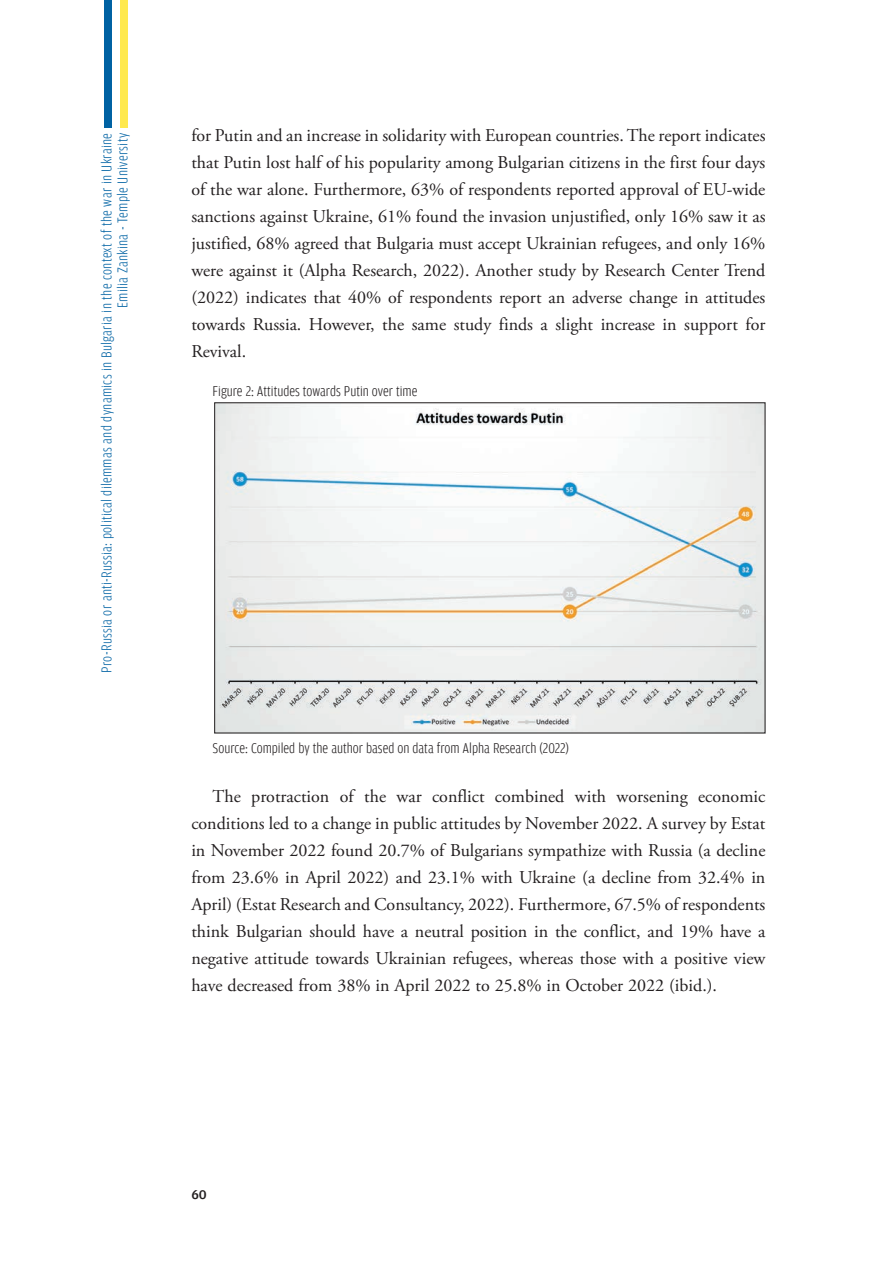
<style>
.page{position:relative;width:893px;height:1263px;background:#fff}
.page>*{position:absolute;margin:0;border:0;box-sizing:border-box;transform-origin:0 0}
.t1{font:18px/27px "Adobe Garamond Pro";color:#231f20;text-align:justify}
.t2{font:300 15px/15.9px "Amplitude Cond Light Z";letter-spacing:.02em;color:#0062a3;text-align:right}
.t3{font:300 15px "Amplitude Cond Light Z";color:#231f20}
.t4{font:13.5px "Amplitude Medium Z";color:#231f20}
</style>
<div class="page">
<div style="left:120px;top:0;width:8px;height:128px;background:#ffe94d"></div>
<div style="left:104px;top:0;width:8px;height:128px;background:#0062a3"></div>
<img style="left:216px;top:404px;width:547px;height:327px">
<p class="t2" style="left:99px;top:673px;width:541px;rotate:-90deg">Pro-Russia or anti-Russia: political dilemmas and dynamics in Bulgaria in the context of the war in Ukraine<br>Emilia Zankina - Temple University</p>
<p class="t1" style="left:191px;top:122px;width:576px">for Putin and an increase in solidarity with European countries. The report indicates that Putin lost half of his popularity among Bulgarian citizens in the first four days of the war alone. Furthermore, 63% of respondents reported approval of EU-wide sanctions against Ukraine, 61% found the invasion unjustified, only 16% saw it as justified, 68% agreed that Bulgaria must accept Ukrainian refugees, and only 16% were against it (Alpha Research, 2022). Another study by Research Center Trend (2022) indicates that 40% of respondents report an adverse change in attitudes towards Russia. However, the same study finds a slight increase in support for Revival.</p>
<p class="t3" style="left:213px;top:383px;width:206px">Figure 2: Attitudes towards Putin over time</p>
<p class="t3" style="left:213px;top:740px;width:358px">Source: Compiled by the author based on data from Alpha Research (2022)</p>
<p class="t1" style="left:191px;top:783px;width:576px;text-indent:21px">The protraction of the war conflict combined with worsening economic conditions led to a change in public attitudes by November 2022. A survey by Estat in November 2022 found 20.7% of Bulgarians sympathize with Russia (a decline from 23.6% in April 2022) and 23.1% with Ukraine (a decline from 32.4% in April) (Estat Research and Consultancy, 2022). Furthermore, 67.5% of respondents think Bulgarian should have a neutral position in the conflict, and 19% have a negative attitude towards Ukrainian refugees, whereas those with a positive view have decreased from 38% in April 2022 to 25.8% in October 2022 (ibid.).</p>
<p class="t4" style="left:191px;top:1187px;width:17px">60</p>
</div>
